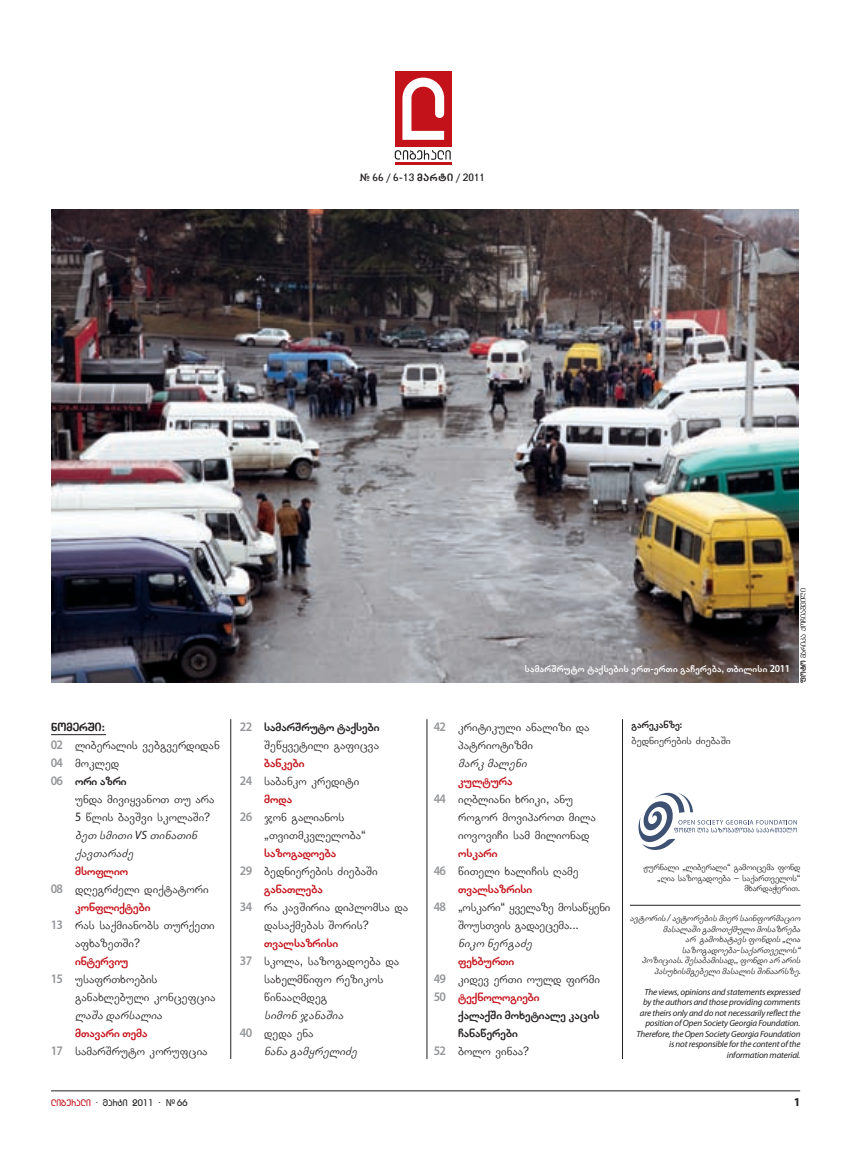
<style>
.page{position:relative;width:864px;height:1153px;background:#fff}
.page>*{position:absolute;margin:0;border:0;box-sizing:border-box;transform-origin:0 0}
.t1{font:12px/18px "A Kolkhety N";color:#231f20}
.t2{font:700 12px/18px "A Kolkhety N";color:#c4121a}
.t3{font:italic 12px/18px "A Kolkhety N";color:#231f20}
.t4{font:700 12px/18px "A Kolkhety N";color:#231f20;text-align:right}
.t5{font:12px "A Kolkhety N";letter-spacing:-.02em;color:#231f20}
.t6{font:700 12px "A Kolkhety M";color:#231f20}
.t7{font:700 12px "Myriad Pro";color:#231f20}
.t8{font:700 10.5px "H Kolkhety Mtav";color:#231f20}
.t9{font:10.5px "A Kolkhety N";color:#231f20}
.t10{font:10.5px "Bauhaus Mtavruli Thin A";color:#231f20}
.t11{font:700 10.5px "A Kolkhety N";color:#231f20}
.t12{font:10.5px "Bauhaus Mtavruli Thin A";color:#c4121a}
.t13{font:700 9.75px "A Kolkhety N";letter-spacing:.03em;color:#fff}
.t14{font:italic 9px/10.5px "Myriad Pro";letter-spacing:-.02em;color:#231f20;text-align:right}
.t15{font:italic 9px/10.5px "A Kolkhety N";letter-spacing:-.02em;color:#231f20;text-align:right}
.t16{font:9px/10.5px "A Kolkhety N";letter-spacing:-.02em;color:#231f20;text-align:right}
.t17{font:7.5px "A Kolkhety M";color:#231f20}
.s1{font-weight:700;color:#939598}
.s2{font-weight:700}
.s3{font-style:italic}
.s4{font-family:"Myriad Pro";font-style:italic}
.s5{font-weight:700;color:#c4121a}
.s6{color:#939598}
.s7{font-weight:400}
.s8{font-weight:700;font-style:normal;color:#939598}
.s9{font-style:normal}
.s10{font-weight:400;color:#231f20}
.s11{font-family:"Myriad Pro"}
</style>
<div class="page">
<img style="left:52px;top:209px;width:746px;height:473px">
<hr style="left:230px;top:719px;width:1px;height:339px;background:#231f20">
<hr style="left:426px;top:719px;width:1px;height:339px;background:#231f20">
<hr style="left:622px;top:719px;width:1px;height:339px;background:#231f20">
<hr style="left:395px;top:163px;width:56px;height:2px;background:#c4121a">
<svg style="left:394px;top:150px;width:56px;height:10px"></svg>
<div style="left:395px;top:71px;width:56px;height:76px;background:#c4121a"></div>
<svg style="left:402px;top:78px;width:42px;height:62px"></svg>
<hr style="left:51px;top:734px;width:55px;height:1px;background:#231f20">
<svg style="left:638px;top:792px;width:158px;height:58px"></svg>
<hr style="left:629px;top:904px;width:171px;height:1px;background:#231f20">
<hr style="left:51px;top:1090px;width:748px;height:1px;background:#231f20">
<p class="t8" style="left:359px;top:173px;width:127px"># 66 / 6-13 MARTI / 2011</p>
<p class="t6" style="left:51px;top:721px;width:55px">NOMERSI:</p>
<p class="t1" style="left:51px;top:737px;width:170px"><span class="s1">02</span> LIBERALIS VEBGVERDIDAN<br><span class="s1">04</span> MOKLED<br><span class="s1">06</span> <span class="s2">ORI AZRI</span></p>
<p class="t1" style="left:75px;top:791px;width:141px">UNDA MIVIYVANOT TU ARA<br>5 WLIS BAVSVI SKOLASI?<br><span class="s3">BET SMITI</span> <span class="s4">VS</span> <span class="s3">TINATIN<br>QAVTARAZE</span></p>
<p class="t2" style="left:75px;top:863px;width:54px">MSOFLIO</p>
<p class="t1" style="left:51px;top:881px;width:159px"><span class="s1">08</span> DREGRZELI DIQTATORI</p>
<p class="t2" style="left:75px;top:899px;width:77px">KONFLIQTEBI</p>
<p class="t1" style="left:51px;top:917px;width:165px"><span class="s1">13</span> RAS SAQMIANOBS TURQETI</p>
<p class="t1" style="left:75px;top:935px;width:67px">AFXAZETSI?</p>
<p class="t2" style="left:75px;top:953px;width:55px">INTERVIU</p>
<p class="t1" style="left:51px;top:971px;width:108px"><span class="s1">15</span> USAFRTXOEBIS</p>
<p class="t1" style="left:75px;top:989px;width:142px">GANAXLEBULI KONCEFCIA</p>
<p class="t3" style="left:75px;top:1007px;width:89px">LASA DARSALIA</p>
<p class="t1" style="left:51px;top:1025px;width:158px;text-indent:24px"><span class="s5">MTAVARI TEMA<br></span><span class="s1">17</span> SAMARSRUTO KORUFCIA</p>
<p class="t4" style="left:240px;top:719px;width:141px"><span class="s6">22</span> SAMARSRUTO TAQSEBI<br><span class="s7">SEWYVETILI GAFICVA</span></p>
<p class="t2" style="left:264px;top:755px;width:42px">BANKEBI</p>
<p class="t1" style="left:240px;top:773px;width:120px"><span class="s1">24</span> SABANKO KREDITI</p>
<p class="t2" style="left:264px;top:791px;width:29px">MODA</p>
<p class="t1" style="left:240px;top:809px;width:106px"><span class="s1">26</span> JON GALIANOS</p>
<p class="t1" style="left:264px;top:827px;width:103px">`TVITMKVLELOBA~</p>
<p class="t2" style="left:264px;top:845px;width:73px">SAZOGADOEBA</p>
<p class="t1" style="left:240px;top:863px;width:139px"><span class="s1">29</span> BEDNIEREBIS ZIEBASI</p>
<p class="t2" style="left:264px;top:881px;width:60px">GANATLEBA</p>
<p class="t1" style="left:240px;top:899px;width:169px"><span class="s1">34</span> RA KAVSIRIA DIPLOMSA DA</p>
<p class="t1" style="left:264px;top:917px;width:106px">DASAQMEBAS SORIS?</p>
<p class="t2" style="left:264px;top:935px;width:76px">TVALSAZRISI</p>
<p class="t1" style="left:240px;top:953px;width:160px"><span class="s1">37</span> SKOLA, SAZOGADOEBA DA</p>
<p class="t1" style="left:264px;top:971px;width:121px">SAXELMWIFO REZIKOS</p>
<p class="t1" style="left:264px;top:989px;width:64px">WINAARMDEG</p>
<p class="t3" style="left:240px;top:1007px;width:105px;text-indent:24px">SIMON JANASIA<br><span class="s8">40</span> <span class="s9">DEDA ENA</span></p>
<p class="t3" style="left:264px;top:1043px;width:94px">NANA GAMYRELIZE</p>
<p class="t13" style="left:524px;top:663px;width:266px">SAMARSRUTO TAQSEBIS ERT-ERTI GACEREBA, TBILISI 2011</p>
<p class="t17" style="left:799px;top:682px;width:96px;rotate:-90deg"><span class="s2">FOTO</span> marika qoCiaSvili</p>
<p class="t1" style="left:458px;top:719px;width:133px;text-indent:-24px"><span class="s1">42</span> KRITIKULI ANALIZI DA<br>PATRIOTIZMI</p>
<p class="t3" style="left:458px;top:755px;width:70px">MARK MALENI</p>
<p class="t2" style="left:458px;top:773px;width:56px">KULTURA</p>
<p class="t1" style="left:434px;top:791px;width:140px"><span class="s1">44</span> IRBLIANI XRIKI, ANU</p>
<p class="t1" style="left:458px;top:809px;width:139px">ROGOR MOVIPAROT MILA</p>
<p class="t1" style="left:458px;top:827px;width:133px">IOVOVICI SAM MILIONAD</p>
<p class="t2" style="left:458px;top:845px;width:41px">OSKARI</p>
<p class="t1" style="left:434px;top:863px;width:146px"><span class="s1">46</span> WITELI XALICIS RAME</p>
<p class="t2" style="left:458px;top:881px;width:76px">TVALSAZRISI</p>
<p class="t5" style="left:434px;top:901px;width:178px"><span class="s1">48</span> `OSKARI~ YVELAZE MOSAWYENI</p>
<p class="t5" style="left:458px;top:919px;width:122px">SOUSTVIS GADAECEMA...</p>
<p class="t3" style="left:458px;top:935px;width:75px">NIKO NERGAZE</p>
<p class="t2" style="left:434px;top:953px;width:167px;text-indent:24px">FEXBURTI<br><span class="s6">49</span> <span class="s10">KIDEV ERTI OULD FIRMI<br></span><span class="s6">50</span> TEQNOLOGIEBI</p>
<p class="t4" style="left:458px;top:1007px;width:143px">QALAQSI MOXETIALE KACIS</p>
<p class="t4" style="left:458px;top:1025px;width:61px">CANAWEREBI</p>
<p class="t1" style="left:434px;top:1043px;width:97px"><span class="s1">52</span> BOLO VINAA?</p>
<p class="t11" style="left:631px;top:719px;width:52px">GAREKANZE:</p>
<p class="t9" style="left:631px;top:735px;width:101px">BEDNIEREBIS ZIEBASI</p>
<p class="t16" style="left:643px;top:862px;width:159px">JURNALI `LIBERALI~ GAMOICEMA FOND `RIA SAZOGADOEBA _ SAQARTVELOS~<br>MXARDAWERIT.</p>
<p class="t15" style="left:629px;top:913px;width:172px">AVTORIS / AVTOREBIS MIER SAINFORMACIO MASALASI GAMOTQMULI MOSAZREBA<br>AR GAMOXATAVS FONDIS `RIA SAZOGADOEBA-SAQARTVELOS~<br>POZICIAS. SESABAMISAD,, FONDI AR ARIS PASUXISMGEBELI MASALIS SINAARSZE.</p>
<p class="t14" style="left:636px;top:986px;width:165px">The views, opinions and statements expressed by the authors and those providing comments are theirs only and do not necessarily reflect the position of Open Society Georgia Foundation.<br>Therefore, the Open Society Georgia Foundation is not responsible for the content of the information material.</p>
<p class="t12" style="left:51px;top:1097px;width:41px">LIBERALI</p>
<p class="t7" style="left:793px;top:1094px;width:8px">1</p>
<p class="t10" style="left:96px;top:1097px;width:94px">. MARTI 2011 . <span class="s11">№</span> 66</p>
</div>
